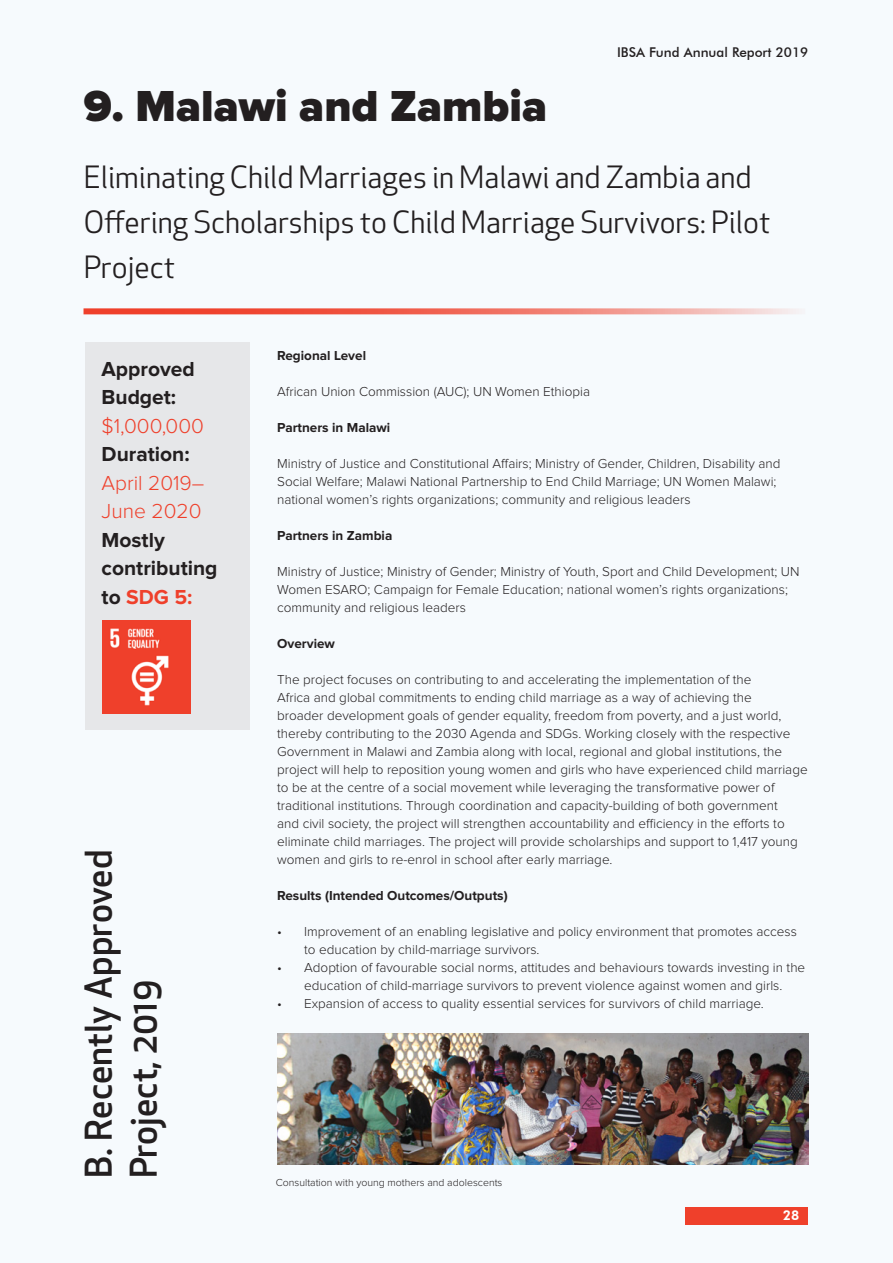
<style>
.page{position:relative;width:893px;height:1263px;background:#f6fafd}
.page>*{position:absolute;margin:0;border:0;box-sizing:border-box;transform-origin:0 0}
.Country_Title{font:900 45px "Proxima Nova";color:#231f20}
.Header_Style{font:500 36px/45px "Apex New";color:#231f20}
.t1{font:30px/45px "Apex New";color:#231f20}
.Key_Facts{font:700 21px/28.5px "Proxima Nova";color:#231f20}
.Key_Facts-2{font:300 21px/28.5px "Proxima Nova";color:#ef402b}
.Subheader{font:300 13.5px/18px "Proxima Nova";color:#231f20}
.Subheader-2{font:700 13.5px "Proxima Nova";color:#231f20}
.t2{font:500 13.5px "Futura BT";color:#231f20}
.t3{font:800 13.5px "Futura BT";color:#fff}
.Photo_cap{font:300 10.5px "Proxima Nova";color:#231f20}
.s1{font-weight:300;color:#ef402b}
.s2{color:#ef402b}
</style>
<div class="page">
<div style="left:686px;top:1207px;width:122px;height:17px;background:#ef402b"></div>
<div style="left:85px;top:342px;width:165px;height:387px;background:#e6e7e9"></div>
<img style="left:103px;top:620px;width:88px;height:94px">
<svg style="left:84px;top:308px;width:712px;height:6px;background:#f07c6f"></svg>
<img style="left:277px;top:1033px;width:531px;height:132px">
<p class="Country_Title" style="left:84px;top:85px;width:465px">9. Malawi and Zambia</p>
<p class="t2" style="left:617px;top:44px;width:193px">IBSA Fund Annual Report 2019</p>
<p class="t1" style="left:84px;top:154px;width:688px">Eliminating Child Marriages in Malawi and Zambia and<br>Offering Scholarships to Child Marriage Survivors: Pilot<br>Project</p>
<p class="Key_Facts" style="left:102px;top:355px;width:104px">Approved<br>Budget: <span class="s1">$1,000,000</span></p>
<p class="Key_Facts" style="left:102px;top:441px;width:90px">Duration:</p>
<p class="Key_Facts-2" style="left:102px;top:469px;width:104px">April 2019–<br>June 2020</p>
<p class="Key_Facts" style="left:102px;top:526px;width:65px">Mostly</p>
<p class="Key_Facts" style="left:102px;top:555px;width:118px">contributing to <span class="s2">SDG 5:</span></p>
<p class="Header_Style" style="left:76px;top:1178px;width:330px;rotate:-90deg">B. Recently Approved<br>Project, 2019</p>
<p class="Subheader-2" style="left:277px;top:349px;width:90px">Regional Level</p>
<p class="Subheader" style="left:277px;top:383px;width:314px">African Union Commission (AUC); UN Women Ethiopia</p>
<p class="Subheader-2" style="left:277px;top:421px;width:115px">Partners in Malawi</p>
<p class="Subheader" style="left:277px;top:455px;width:505px">Ministry of Justice and Constitutional Affairs; Ministry of Gender, Children, Disability and<br>Social Welfare; Malawi National Partnership to End Child Marriage; UN Women Malawi; national women’s rights organizations; community and religious leaders</p>
<p class="Subheader-2" style="left:277px;top:529px;width:117px">Partners in Zambia</p>
<p class="Subheader" style="left:277px;top:563px;width:524px">Ministry of Justice; Ministry of Gender; Ministry of Youth, Sport and Child Development; UN<br>Women ESARO; Campaign for Female Education; national women’s rights organizations; community and religious leaders</p>
<p class="Subheader-2" style="left:277px;top:637px;width:59px">Overview</p>
<p class="Subheader" style="left:277px;top:671px;width:532px">The project focuses on contributing to and accelerating the implementation of the<br>Africa and global commitments to ending child marriage as a way of achieving the<br>broader development goals of gender equality, freedom from poverty, and a just world, thereby contributing to the 2030 Agenda and SDGs. Working closely with the respective Government in Malawi and Zambia along with local, regional and global institutions, the project will help to reposition young women and girls who have experienced child marriage to be at the centre of a social movement while leveraging the transformative power of traditional institutions. Through coordination and capacity-building of both government<br>and civil society, the project will strengthen accountability and efficiency in the efforts to eliminate child marriages. The project will provide scholarships and support to 1,417 young women and girls to re-enrol in school after early marriage.</p>
<p class="Subheader-2" style="left:277px;top:889px;width:232px">Results (Intended Outcomes/Outputs)</p>
<p class="Subheader" style="left:304px;top:923px;width:494px;text-indent:-27px">• Improvement of an enabling legislative and policy environment that promotes access to education by child-marriage survivors.</p>
<p class="Subheader" style="left:277px;top:959px;width:530px;text-align:center">• Adoption of favourable social norms, attitudes and behaviours towards investing in the education of child-marriage survivors to prevent violence against women and girls.</p>
<p class="Subheader" style="left:277px;top:995px;width:488px">• Expansion of access to quality essential services for survivors of child marriage.</p>
<p class="Photo_cap" style="left:276px;top:1178px;width:228px">Consultation with young mothers and adolescents</p>
<p class="t3" style="left:783px;top:1207px;width:18px">28</p>
</div>
